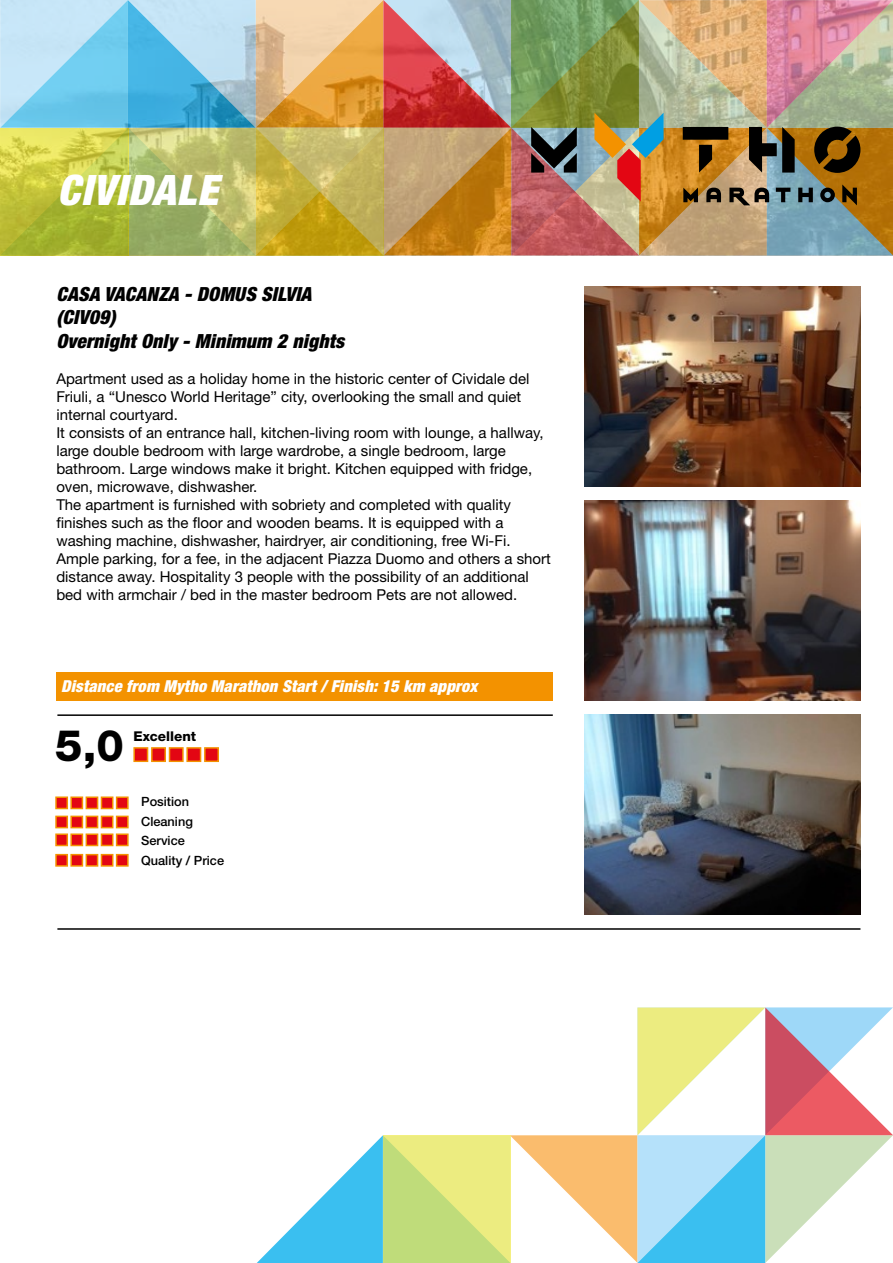
<style>
.page{position:relative;width:893px;height:1263px;background:#fff}
.page>*{position:absolute;margin:0;border:0;box-sizing:border-box;transform-origin:0 0}
.t1{font:800 43.5px "Helvetica Neue LT Std";color:#000}
.t2{font:italic 900 condensed 42px "Helvetica Neue LT Std";letter-spacing:.025em;color:#fff}
.t3{font:italic 900 condensed 19.5px/23.4px "Helvetica Neue LT Std";letter-spacing:.01em;color:#000}
.t4{font:italic 900 condensed 16.5px "Helvetica Neue LT Std";letter-spacing:.01em;color:#fff}
.t5{font:15px/18px "Helvetica Neue LT Std";color:#000}
.t6{font:800 13.5px "Helvetica Neue LT Std";color:#000}
.t7{font:500 12.75px/19.5px "Helvetica Neue LT Std";color:#000}
</style>
<div class="page">
<div style="left:56px;top:672px;width:497px;height:28px;background:#f39200"></div>
<hr style="left:57px;top:714px;width:496px;height:2px;background:#000">
<hr style="left:57px;top:928px;width:803px;height:2px;background:#000">
<svg style="left:257px;top:1007px;width:636px;height:256px"></svg>
<img style="left:0;top:0;width:893px;height:255px">
<div style="left:55px;top:796px;width:13px;height:13px;background:#e30613;border:2px solid #f39200"></div>
<div style="left:70px;top:796px;width:13px;height:13px;background:#e30613;border:2px solid #f39200"></div>
<div style="left:86px;top:796px;width:12px;height:13px;background:#e30613;border:2px solid #f39200"></div>
<div style="left:101px;top:796px;width:12px;height:13px;background:#e30613;border:2px solid #f39200"></div>
<div style="left:55px;top:816px;width:13px;height:12px;background:#e30613;border:2px solid #f39200"></div>
<div style="left:70px;top:816px;width:13px;height:12px;background:#e30613;border:2px solid #f39200"></div>
<div style="left:86px;top:816px;width:12px;height:12px;background:#e30613;border:2px solid #f39200"></div>
<div style="left:101px;top:816px;width:12px;height:12px;background:#e30613;border:2px solid #f39200"></div>
<div style="left:55px;top:833px;width:13px;height:13px;background:#e30613;border:2px solid #f39200"></div>
<div style="left:70px;top:833px;width:13px;height:13px;background:#e30613;border:2px solid #f39200"></div>
<div style="left:86px;top:833px;width:12px;height:13px;background:#e30613;border:2px solid #f39200"></div>
<div style="left:101px;top:833px;width:12px;height:13px;background:#e30613;border:2px solid #f39200"></div>
<div style="left:55px;top:854px;width:13px;height:13px;background:#e30613;border:2px solid #f39200"></div>
<div style="left:70px;top:854px;width:13px;height:13px;background:#e30613;border:2px solid #f39200"></div>
<div style="left:86px;top:854px;width:12px;height:13px;background:#e30613;border:2px solid #f39200"></div>
<div style="left:101px;top:854px;width:12px;height:13px;background:#e30613;border:2px solid #f39200"></div>
<div style="left:133px;top:747px;width:15px;height:15px;background:#e30613;border:2px solid #f39200"></div>
<div style="left:151px;top:747px;width:15px;height:15px;background:#e30613;border:2px solid #f39200"></div>
<div style="left:169px;top:747px;width:15px;height:15px;background:#e30613;border:2px solid #f39200"></div>
<div style="left:186px;top:747px;width:15px;height:15px;background:#e30613;border:2px solid #f39200"></div>
<div style="left:204px;top:747px;width:15px;height:15px;background:#e30613;border:2px solid #f39200"></div>
<div style="left:116px;top:796px;width:13px;height:13px;background:#e30613;border:2px solid #f39200"></div>
<div style="left:116px;top:816px;width:13px;height:12px;background:#e30613;border:2px solid #f39200"></div>
<div style="left:116px;top:833px;width:13px;height:13px;background:#e30613;border:2px solid #f39200"></div>
<div style="left:116px;top:854px;width:13px;height:13px;background:#e30613;border:2px solid #f39200"></div>
<img style="left:584px;top:287px;width:276px;height:200px">
<img style="left:584px;top:714px;width:276px;height:200px">
<img style="left:584px;top:501px;width:276px;height:199px">
<h2 class="t2" style="left:57px;top:165px;width:162px">CIVIDALE</h2>
<h3 class="t3" style="left:56px;top:282px;width:289px">CASA VACANZA - DOMUS SILVIA (CIV09)<br>Overnight Only - Minimum 2 nights</h3>
<p class="t5" style="left:56px;top:369px;width:496px">Apartment used as a holiday home in the historic center of Cividale del Friuli, a “Unesco World Heritage” city, overlooking the small and quiet internal courtyard.<br>It consists of an entrance hall, kitchen-living room with lounge, a hallway, large double bedroom with large wardrobe, a single bedroom, large bathroom. Large windows make it bright. Kitchen equipped with fridge, oven, microwave, dishwasher.<br>The apartment is furnished with sobriety and completed with quality finishes such as the floor and wooden beams. It is equipped with a washing machine, dishwasher, hairdryer, air conditioning, free Wi-Fi.<br>Ample parking, for a fee, in the adjacent Piazza Duomo and others a short distance away. Hospitality 3 people with the possibility of an additional bed with armchair / bed in the master bedroom Pets are not allowed.</p>
<p class="t4" style="left:61px;top:676px;width:418px">Distance from Mytho Marathon Start / Finish: 15 km approx</p>
<h1 class="t1" style="left:55px;top:720px;width:70px">5,0</h1>
<p class="t6" style="left:133px;top:728px;width:64px">Excellent</p>
<p class="t7" style="left:141px;top:792px;width:84px">Position<br>Cleaning<br>Service<br>Quality / Price</p>
</div>
